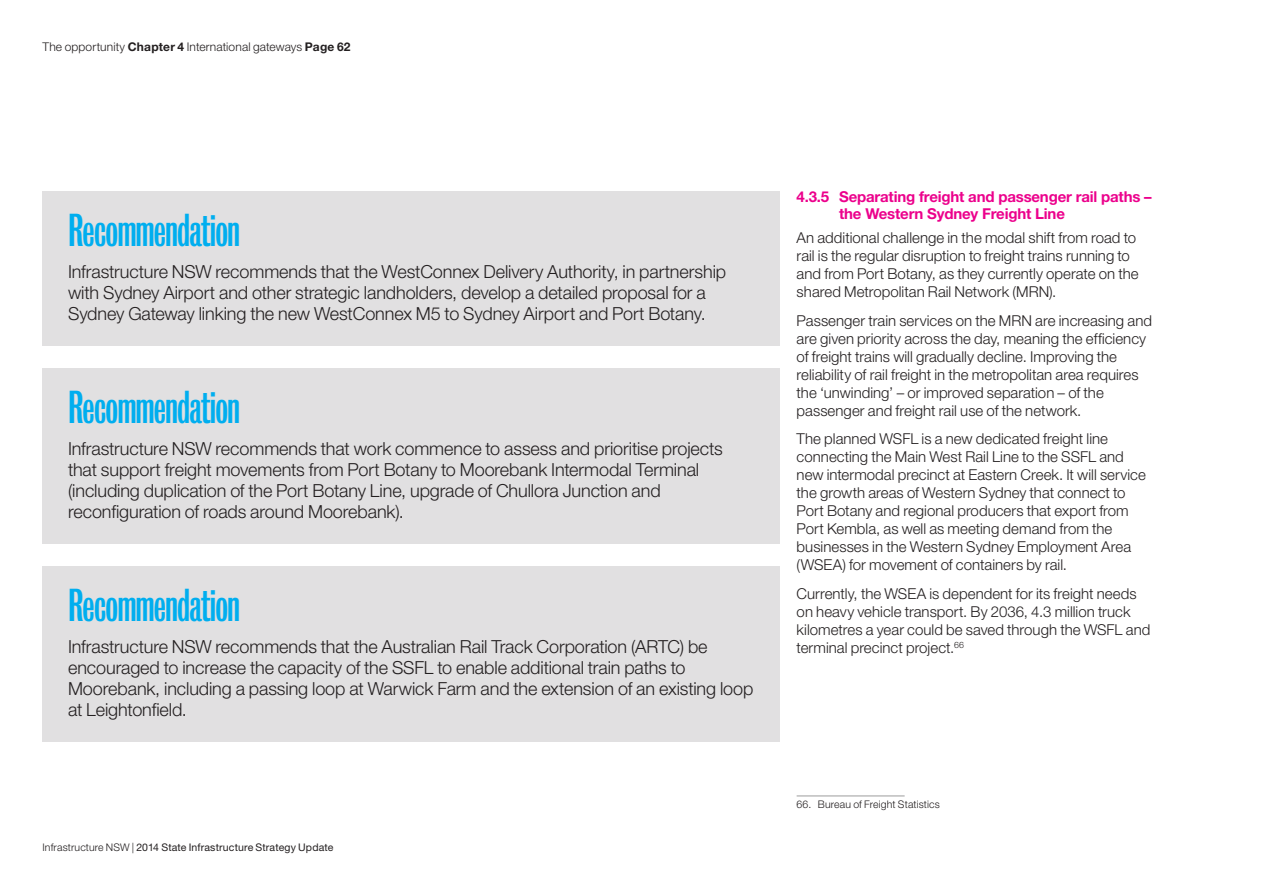
<style>
.page{position:relative;width:1263px;height:893px;background:#fff}
.page>*{position:absolute;margin:0;border:0;box-sizing:border-box;transform-origin:0 0}
.t1{font:42px "Bureau Grotesque One Three";letter-spacing:-.015em;color:#00aeef}
.t2{font:300 18px/21px "Helvetica Neue LT Std";letter-spacing:-.005em;color:#231f20}
.t3{font:300 15px/18px "Helvetica Neue LT Std";color:#231f20}
.t4{font:700 15px/16.5px "Helvetica Neue LT Std";letter-spacing:-.01em;color:#ec008c}
.t5{font:300 12px "Helvetica Neue LT Std";letter-spacing:.01em;color:#231f20}
.t6{font:10.5px "Helvetica Neue LT Std";letter-spacing:.015em;color:#231f20}
.t7{font:300 10.5px "Helvetica Neue LT Std";letter-spacing:.01em;color:#231f20}
.s1{font-weight:700}
.s2{font-weight:300}
</style>
<div class="page">
<div style="left:43px;top:191px;width:737px;height:154px;background:#e1e0e1"></div>
<div style="left:43px;top:368px;width:737px;height:175px;background:#e1e0e1"></div>
<div style="left:43px;top:566px;width:737px;height:175px;background:#e1e0e1"></div>
<hr style="left:797px;top:795px;width:108px;height:1px;background:#9c9c9d">
<p class="t5" style="left:43px;top:39px;width:310px">The opportunity <span class="s1">Chapter 4</span> International gateways <span class="s1">Page 62</span></p>
<h1 class="t1" style="left:68px;top:207px;width:173px">Recommendation</h1>
<p class="t2" style="left:68px;top:261px;width:660px">Infrastructure NSW recommends that the WestConnex Delivery Authority, in partnership with Sydney Airport and other strategic landholders, develop a detailed proposal for a<br>Sydney Gateway linking the new WestConnex M5 to Sydney Airport and Port Botany.</p>
<h1 class="t1" style="left:68px;top:384px;width:173px">Recommendation</h1>
<p class="t2" style="left:68px;top:438px;width:656px">Infrastructure NSW recommends that work commence to assess and prioritise projects that support freight movements from Port Botany to Moorebank Intermodal Terminal (including duplication of the Port Botany Line, upgrade of Chullora Junction and reconfiguration of roads around Moorebank).</p>
<h1 class="t1" style="left:68px;top:582px;width:173px">Recommendation</h1>
<p class="t2" style="left:68px;top:636px;width:687px">Infrastructure NSW recommends that the Australian Rail Track Corporation (ARTC) be encouraged to increase the capacity of the SSFL to enable additional train paths to Moorebank, including a passing loop at Warwick Farm and the extension of an existing loop at Leightonfield.</p>
<p class="t6" style="left:43px;top:841px;width:292px"><span class="s2">Infrastructure NSW |</span> 2014 State Infrastructure Strategy Update</p>
<p class="t4" style="left:839px;top:188px;width:314px;text-indent:-43px">4.3.5 Separating freight and passenger rail paths – the Western Sydney Freight Line</p>
<p class="t3" style="left:797px;top:228px;width:343px">An additional challenge in the modal shift from road to rail is the regular disruption to freight trains running to and from Port Botany, as they currently operate on the shared Metropolitan Rail Network (MRN).</p>
<p class="t3" style="left:797px;top:311px;width:357px">Passenger train services on the MRN are increasing and are given priority across the day, meaning the efficiency of freight trains will gradually decline. Improving the reliability of rail freight in the metropolitan area requires the ‘unwinding’ – or improved separation – of the passenger and freight rail use of the network.</p>
<p class="t3" style="left:797px;top:430px;width:351px">The planned WSFL is a new dedicated freight line connecting the Main West Rail Line to the SSFL and new intermodal precinct at Eastern Creek. It will service the growth areas of Western Sydney that connect to Port Botany and regional producers that export from Port Kembla, as well as meeting demand from the businesses in the Western Sydney Employment Area (WSEA) for movement of containers by rail.</p>
<p class="t3" style="left:797px;top:584px;width:355px">Currently, the WSEA is dependent for its freight needs on heavy vehicle transport. By 2036, 4.3 million truck kilometres a year could be saved through the WSFL and terminal precinct project.<sup>66</sup></p>
<p class="t7" style="left:797px;top:798px;width:145px">66. Bureau of Freight Statistics</p>
</div>
